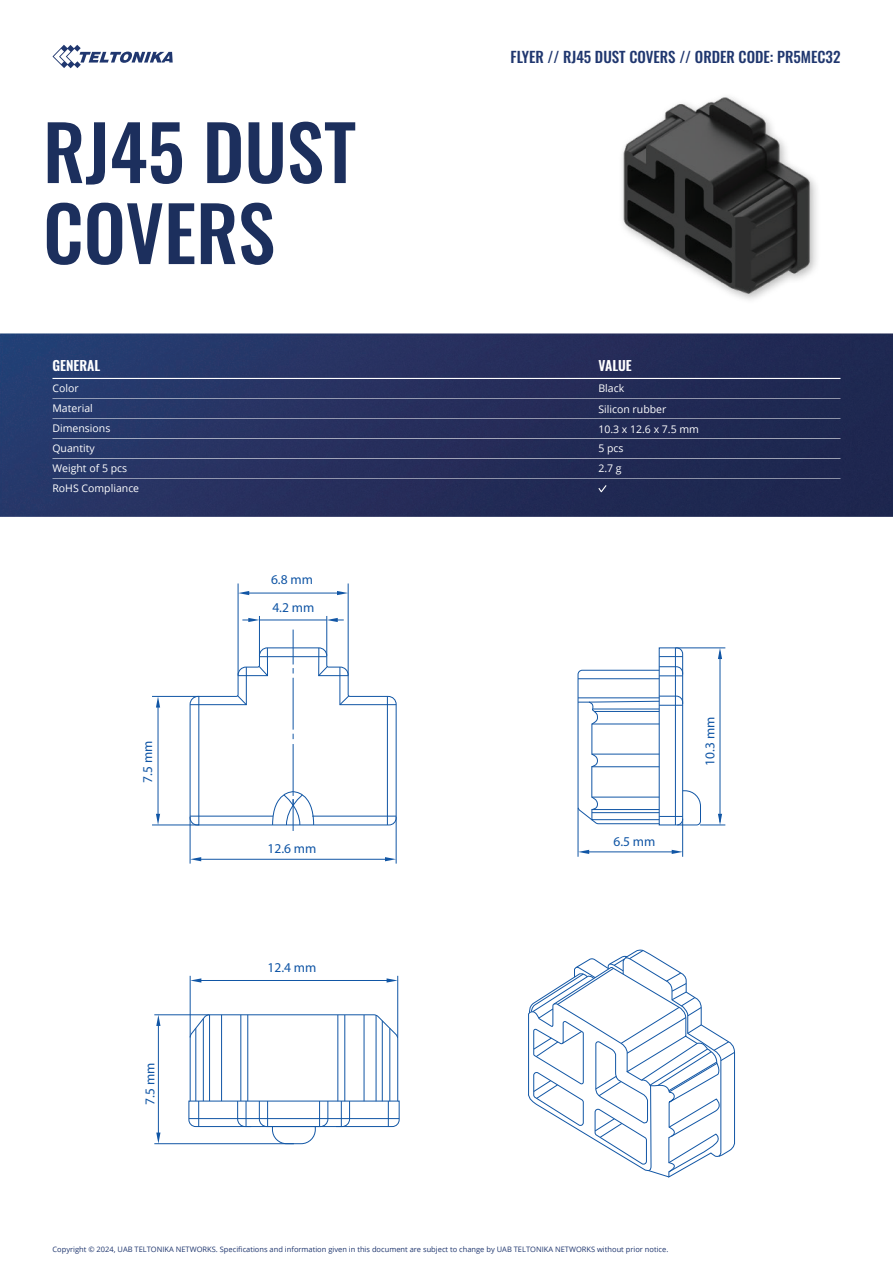
<style>
.page{position:relative;width:893px;height:1263px;background:#fff}
.page>*{position:absolute;margin:0;border:0;box-sizing:border-box;transform-origin:0 0}
.t1{font:75px/81px "Oswald";color:#1c2f5d}
.t2{font:15px "Oswald";color:#20376f}
.t3{font:13.5px "Myriad Pro";color:#1055a5}
.t4{font:600 13.5px "Oswald";color:#fff}
.t5{font:10.5px/20px "Open Sans";color:#fff}
.t6{font:7.5px "Open Sans";color:#20376f}
</style>
<div class="page">
<svg style="left:337px;top:591px;width:11px;height:4px"></svg>
<svg style="left:239px;top:591px;width:10px;height:4px"></svg>
<svg style="left:156px;top:698px;width:4px;height:9px"></svg>
<svg style="left:156px;top:814px;width:4px;height:9px"></svg>
<svg style="left:191px;top:857px;width:10px;height:4px"></svg>
<svg style="left:385px;top:857px;width:11px;height:4px"></svg>
<svg style="left:672px;top:850px;width:10px;height:4px"></svg>
<svg style="left:579px;top:850px;width:10px;height:4px"></svg>
<svg style="left:52px;top:45px;width:121px;height:23px"></svg>
<img style="left:0;top:333px;width:893px;height:184px">
<hr style="left:52px;top:378px;width:788px;height:1px;background:#fff">
<hr style="left:52px;top:398px;width:788px;height:1px;background:#fff">
<hr style="left:52px;top:418px;width:788px;height:1px;background:#fff">
<hr style="left:52px;top:438px;width:788px;height:1px;background:#fff">
<hr style="left:52px;top:458px;width:788px;height:1px;background:#fff">
<hr style="left:52px;top:478px;width:788px;height:1px;background:#fff">
<svg style="left:598px;top:485px;width:9px;height:7px"></svg>
<hr style="left:682px;top:819px;width:1px;height:38px;background:#1156a5">
<hr style="left:578px;top:808px;width:1px;height:49px;background:#1156a5">
<hr style="left:587px;top:852px;width:88px;height:1px;background:#1156a5">
<svg style="left:578px;top:647px;width:147px;height:179px"></svg>
<hr style="left:593px;top:709px;width:66px;height:1px;background:#1156a5">
<hr style="left:594px;top:711px;width:65px;height:1px;background:#1156a5">
<hr style="left:592px;top:724px;width:67px;height:1px;background:#1156a5">
<hr style="left:592px;top:754px;width:67px;height:1px;background:#1156a5">
<hr style="left:592px;top:766px;width:67px;height:1px;background:#1156a5">
<hr style="left:592px;top:797px;width:67px;height:1px;background:#1156a5">
<hr style="left:592px;top:809px;width:67px;height:1px;background:#1156a5">
<hr style="left:592px;top:812px;width:67px;height:1px;background:#1156a5">
<hr style="left:259px;top:616px;width:1px;height:40px;background:#1156a5">
<hr style="left:326px;top:616px;width:1px;height:40px;background:#1156a5">
<hr style="left:348px;top:583px;width:1px;height:93px;background:#1156a5">
<hr style="left:259px;top:620px;width:68px;height:1px;background:#1156a5">
<hr style="left:246px;top:593px;width:96px;height:1px;background:#1156a5">
<hr style="left:238px;top:583px;width:1px;height:93px;background:#1156a5">
<hr style="left:158px;top:704px;width:1px;height:112px;background:#1156a5">
<hr style="left:293px;top:629px;width:1px;height:35px;background:#1156a5">
<hr style="left:293px;top:799px;width:1px;height:32px;background:#1156a5">
<svg style="left:190px;top:647px;width:206px;height:178px"></svg>
<hr style="left:190px;top:817px;width:1px;height:47px;background:#1156a5">
<hr style="left:396px;top:817px;width:1px;height:47px;background:#1156a5">
<hr style="left:197px;top:859px;width:193px;height:1px;background:#1156a5">
<svg style="left:387px;top:978px;width:10px;height:4px"></svg>
<svg style="left:191px;top:978px;width:10px;height:4px"></svg>
<svg style="left:156px;top:1015px;width:4px;height:11px"></svg>
<svg style="left:156px;top:1132px;width:4px;height:11px"></svg>
<svg style="left:189px;top:1014px;width:211px;height:130px"></svg>
<hr style="left:190px;top:976px;width:1px;height:61px;background:#1156a5">
<hr style="left:158px;top:1021px;width:1px;height:118px;background:#1156a5">
<hr style="left:397px;top:976px;width:1px;height:61px;background:#1156a5">
<hr style="left:197px;top:980px;width:195px;height:1px;background:#1156a5">
<hr style="left:154px;top:1014px;width:55px;height:1px;background:#1156a5">
<hr style="left:154px;top:1143px;width:140px;height:1px;background:#1156a5">
<svg style="left:528px;top:949px;width:207px;height:228px"></svg>
<svg style="left:242px;top:618px;width:17px;height:4px"></svg>
<svg style="left:327px;top:618px;width:17px;height:4px"></svg>
<img style="left:494px;top:97px;width:399px;height:251px">
<h1 class="t1" style="left:43px;top:105px;width:315px">RJ45 DUST<br>COVERS</h1>
<h3 class="t4" style="left:52px;top:356px;width:49px">GENERAL</h3>
<h3 class="t5" style="left:52px;top:378px;width:88px">Color<br>Material<br>Dimensions<br>Quantity<br>Weight of 5 pcs<br>RoHS Compliance</h3>
<h3 class="t3" style="left:139px;top:783px;width:44px;rotate:-90deg">7.5 mm</h3>
<h3 class="t3" style="left:141px;top:1105px;width:44px;rotate:-90deg">7.5 mm</h3>
<h3 class="t3" style="left:271px;top:571px;width:44px">6.8 mm</h3>
<h3 class="t3" style="left:272px;top:599px;width:44px">4.2 mm</h3>
<h3 class="t3" style="left:268px;top:840px;width:50px">12.6 mm</h3>
<h3 class="t3" style="left:268px;top:959px;width:50px">12.4 mm</h3>
<h2 class="t2" style="left:510px;top:43px;width:331px">FLYER // RJ45 DUST COVERS // ORDER CODE: PR5MEC32</h2>
<h3 class="t4" style="left:598px;top:356px;width:35px">VALUE</h3>
<h3 class="t5" style="left:598px;top:378px;width:102px">Black<br>Silicon rubber<br>10.3 x 12.6 x 7.5 mm<br>5 pcs<br>2.7 g</h3>
<h3 class="t3" style="left:613px;top:833px;width:44px">6.5 mm</h3>
<h3 class="t3" style="left:702px;top:765px;width:50px;rotate:-90deg">10.3 mm</h3>
<p class="t6" style="left:52px;top:1244px;width:617px">Copyright © 2024, UAB TELTONIKA NETWORKS. Specifications and information given in this document are subject to change by UAB TELTONIKA NETWORKS without prior notice.</p>
</div>
